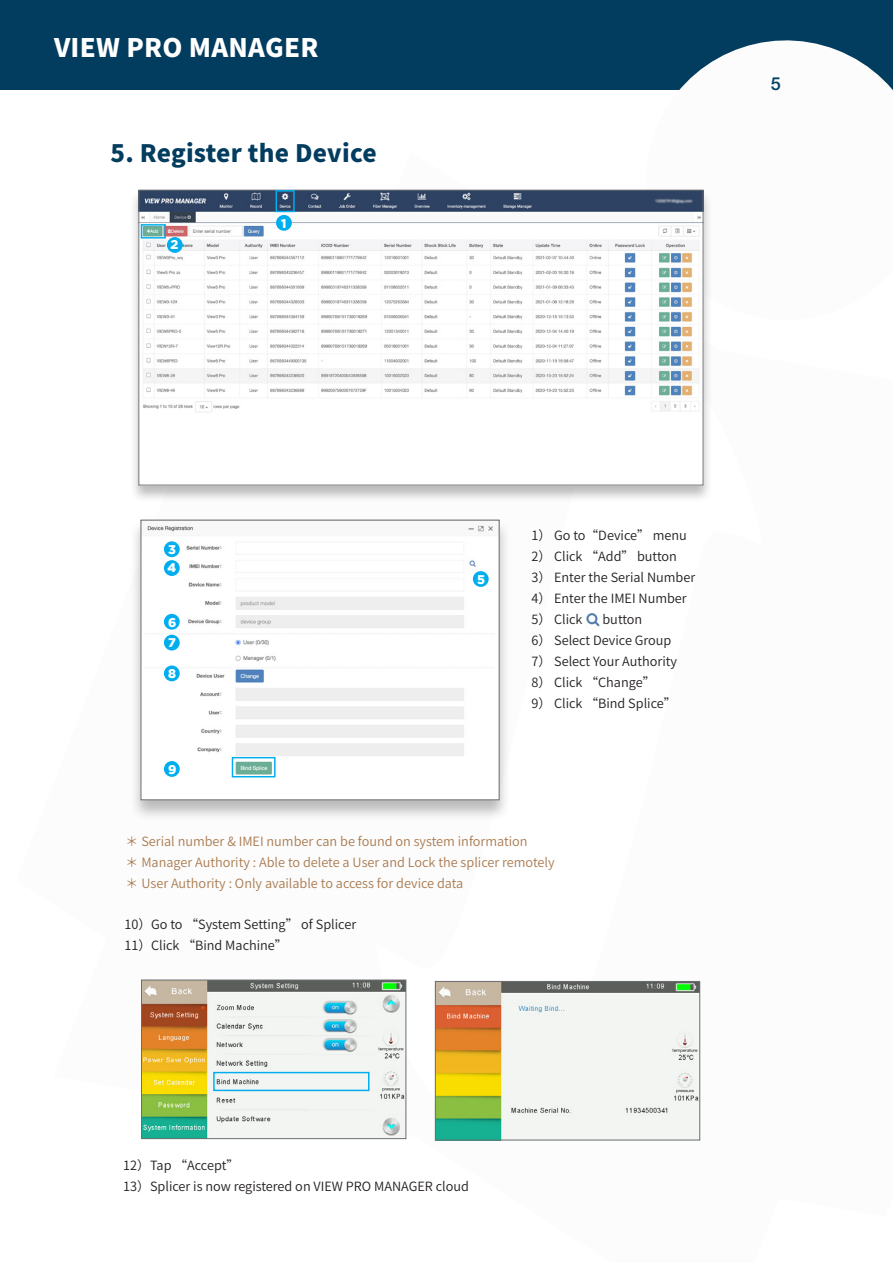
<style>
.page{position:relative;width:893px;height:1263px;background:#fff}
.page>*{position:absolute;margin:0;border:0;box-sizing:border-box;transform-origin:0 0}
.t1{font:900 25.5px "Noto Sans CJ Ksc";letter-spacing:.01em;color:#fff}
.t2{font:900 24px "Noto Sans CJ Ksc";letter-spacing:.01em;color:#023c5f}
.t3{font:500 18px "Helvetica Neue LT Std";color:#024164}
.t4{font:600 12.75px "Noto Sans CJ Ksc";color:#231f20}
.t5{font:600 12.75px "Noto Sans CJ Ksc";color:#a97b50}
.t6{font:900 12.6px "Gotham";color:#fff}
</style>
<div class="page">
<div style="left:0;top:0;width:893px;height:90px;background:#023c5f"></div>
<svg style="left:679px;top:40px;width:214px;height:50px;fill:#fcfcfc"></svg>
<div style="left:130px;top:519px;width:380px;height:302px;background:#231f20;opacity:.3"></div>
<img style="left:143px;top:522px;width:354px;height:276px">
<div style="left:141px;top:520px;width:358px;height:280px;border:1px solid #6c6d70"></div>
<div style="left:130px;top:189px;width:582px;height:314px;background:#231f20;opacity:.3"></div>
<img style="left:141px;top:192px;width:560px;height:291px">
<div style="left:139px;top:190px;width:564px;height:295px;border:1px solid #6c6d70"></div>
<img style="left:586px;top:613px;width:13px;height:14px">
<div style="left:276px;top:215px;width:16px;height:16px;background:#00aeef;border-radius:50%"></div>
<div style="left:167px;top:237px;width:16px;height:16px;background:#00aeef;border-radius:50%"></div>
<div style="left:164px;top:541px;width:16px;height:16px;background:#00aeef;border-radius:50%"></div>
<div style="left:164px;top:560px;width:16px;height:16px;background:#00aeef;border-radius:50%"></div>
<div style="left:473px;top:571px;width:16px;height:16px;background:#00aeef;border-radius:50%"></div>
<div style="left:164px;top:614px;width:16px;height:16px;background:#00aeef;border-radius:50%"></div>
<img style="left:143px;top:982px;width:261px;height:155px">
<div style="left:141px;top:980px;width:265px;height:159px;border:1px solid #6c6d70"></div>
<img style="left:437px;top:983px;width:261px;height:155px">
<div style="left:435px;top:981px;width:265px;height:159px;border:1px solid #6c6d70"></div>
<div style="left:213px;top:1072px;width:156px;height:19px;border:1px solid #00aeef"></div>
<div style="left:164px;top:635px;width:16px;height:15px;background:#00aeef;border-radius:50%"></div>
<div style="left:164px;top:761px;width:16px;height:16px;background:#00aeef;border-radius:50%"></div>
<div style="left:164px;top:665px;width:16px;height:16px;background:#00aeef;border-radius:50%"></div>
<div style="left:276px;top:190px;width:19px;height:22px;border:1px solid #00aeef"></div>
<div style="left:141px;top:224px;width:25px;height:15px;border:1px solid #00aeef"></div>
<div style="left:232px;top:757px;width:44px;height:20px;border:1px solid #00aeef"></div>
<h1 class="t1" style="left:54px;top:33px;width:266px">VIEW PRO MANAGER</h1>
<p class="t2" style="left:111px;top:139px;width:268px">5. Register the Device</p>
<p class="t6" style="left:170px;top:237px;width:9px">2</p>
<p class="t6" style="left:281px;top:216px;width:7px">1</p>
<h3 class="t3" style="left:771px;top:73px;width:12px">5</h3>
<p class="t6" style="left:168px;top:542px;width:9px">3</p>
<p class="t6" style="left:167px;top:560px;width:10px">4</p>
<p class="t6" style="left:168px;top:615px;width:10px">6</p>
<p class="t6" style="left:168px;top:636px;width:9px">7</p>
<p class="t6" style="left:168px;top:666px;width:9px">8</p>
<p class="t6" style="left:168px;top:762px;width:10px">9</p>
<p class="t6" style="left:477px;top:572px;width:9px">5</p>
<p class="t4" style="left:531px;top:528px;width:157px">1） Go to“Device” menu</p>
<p class="t4" style="left:531px;top:549px;width:147px">2） Click “Add” button</p>
<p class="t4" style="left:531px;top:570px;width:165px">3） Enter the Serial Number</p>
<p class="t4" style="left:531px;top:591px;width:157px">4） Enter the IMEI Number</p>
<p class="t4" style="left:531px;top:612px;width:53px">5） Click</p>
<p class="t4" style="left:602px;top:612px;width:41px">button</p>
<p class="t4" style="left:531px;top:633px;width:141px">6） Select Device Group</p>
<p class="t4" style="left:531px;top:654px;width:147px">7） Select Your Authority</p>
<p class="t4" style="left:531px;top:675px;width:125px">8） Click “Change”</p>
<p class="t4" style="left:531px;top:696px;width:147px">9） Click “Bind Splice”</p>
<p class="t5" style="left:125px;top:834px;width:404px">＊ Serial number &amp; IMEI number can be found on system information</p>
<p class="t5" style="left:125px;top:855px;width:431px">＊ Manager Authority : Able to delete a User and Lock the splicer remotely</p>
<p class="t5" style="left:125px;top:876px;width:339px">＊ User Authority : Only available to access for device data</p>
<p class="t4" style="left:124px;top:917px;width:233px">10）Go to “System Setting” of Splicer</p>
<p class="t4" style="left:124px;top:938px;width:165px">11）Click “Bind Machine”</p>
<p class="t4" style="left:123px;top:1158px;width:117px">12）Tap “Accept”</p>
<p class="t4" style="left:123px;top:1179px;width:347px">13）Splicer is now registered on VIEW PRO MANAGER cloud</p>
</div>
